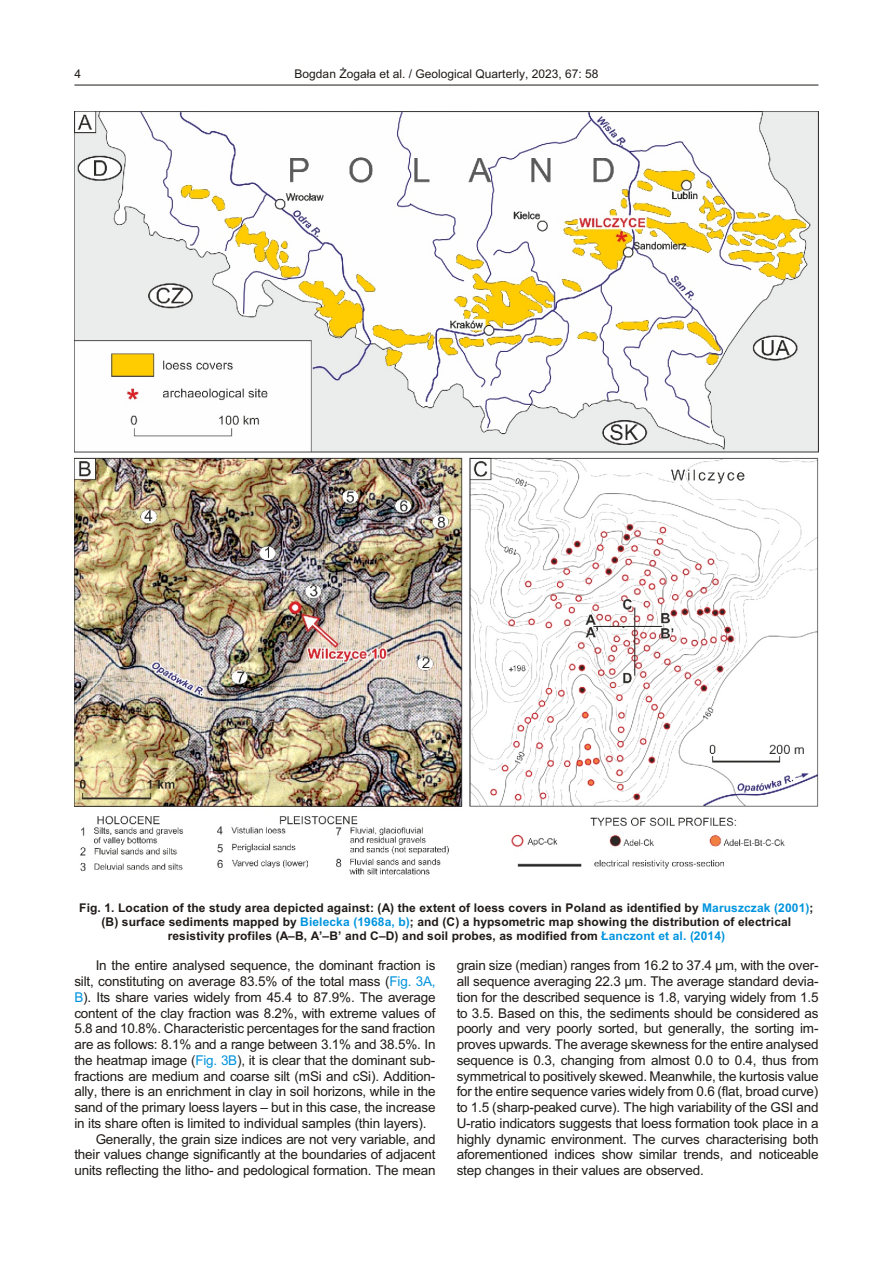
<style>
.page{position:relative;width:894px;height:1263px;background:#fff}
.page>*{position:absolute;margin:0;border:0;box-sizing:border-box;transform-origin:0 0}
.t1{font:13.5px/15.8px "Arial";letter-spacing:-.015em;color:#1f1a17;text-align:justify}
.t2{font:700 12px/14.4px "Arial";letter-spacing:.01em;color:#1f1a17;text-align:center}
.t3{font:12px "Arial";color:#1f1a17}
.s1{color:#0094de}
</style>
<div class="page">
<hr style="left:74px;top:85px;width:745px;height:1px;background:#1f1a17">
<img style="left:74px;top:112px;width:745px;height:763px">
<p class="t3" style="left:74px;top:69px;width:8px">4</p>
<p class="t3" style="left:295px;top:69px;width:305px">Bogdan ¯oga³a et al. / Geo log i cal Quar terly, 2023, 67: 58</p>
<p class="t2" style="left:79px;top:901px;width:736px">Fig. 1. Lo ca tion of the study area de picted against: (A) the ex tent of loess cov ers in Po land as iden ti fied by <span class="s1">Maruszczak (2001)</span>; (B) sur face sed i ments mapped by <span class="s1">Bielecka (1968a, b)</span>; and (C) a hypsometric map show ing the dis tri bu tion of elec tri cal<br>re sis tiv ity pro files (A–B, A’–B’ and C–D) and soil probes, as mod i fied from <span class="s1">£anczont et al. (2014)</span></p>
<p class="t1" style="left:96px;top:959px;width:341px">In the en tire ana lysed se quence, the dom i nant frac tion is</p>
<p class="t1" style="left:74px;top:975px;width:363px">silt, con sti tut ing on av er age 83.5% of the to tal mass (<span class="s1">Fig. 3A,</span></p>
<p class="t1" style="left:74px;top:991px;width:363px"><span class="s1">B</span>). Its share var ies widely from 45.4 to 87.9%. The av er age</p>
<p class="t1" style="left:74px;top:1006px;width:363px">con tent of the clay frac tion was 8.2%, with ex treme val ues of</p>
<p class="t1" style="left:74px;top:1022px;width:362px">5.8 and 10.8%. Char ac ter is tic per cent ages for the sand frac tion</p>
<p class="t1" style="left:74px;top:1038px;width:363px">are as fol lows: 8.1% and a range be tween 3.1% and 38.5%. In</p>
<p class="t1" style="left:74px;top:1054px;width:363px">the heatmap im age (<span class="s1">Fig. 3B</span>), it is clear that the dom i nant sub -</p>
<p class="t1" style="left:74px;top:1069px;width:363px">frac tions are me dium and coarse silt (mSi and cSi). Ad di tion -</p>
<p class="t1" style="left:74px;top:1085px;width:363px">ally, there is an en rich ment in clay in soil ho ri zons, while in the</p>
<p class="t1" style="left:74px;top:1101px;width:363px">sand of the pri mary loess lay ers – but in this case, the in crease</p>
<p class="t1" style="left:74px;top:1117px;width:354px">in its share of ten is lim ited to in di vid ual sam ples (thin lay ers).</p>
<p class="t1" style="left:96px;top:1132px;width:341px">Gen er ally, the grain size in di ces are not very vari able, and</p>
<p class="t1" style="left:74px;top:1148px;width:363px">their val ues change sig nif i cantly at the bound aries of ad ja cent</p>
<p class="t1" style="left:74px;top:1164px;width:363px">units re flect ing the litho- and pedological for ma tion. The mean</p>
<p class="t1" style="left:457px;top:959px;width:364px">grain size (me dian) ranges from 16.2 to 37.4 µm, with the over - all se quence av er ag ing 22.3 µm. The av er age stan dard de vi a - tion for the de scribed se quence is 1.8, vary ing widely from 1.5 to 3.5. Based on this, the sed i ments should be con sid ered as poorly and very poorly sorted, but gen er ally, the sort ing im - proves up wards. The av er age skew ness for the en tire ana lysed se quence is 0.3, chang ing from al most 0.0 to 0.4, thus from sym met ri cal to pos i tively skewed. Mean while, the kurtosis value for the en tire se quence var ies widely from 0.6 (flat, broad curve) to 1.5 (sharp-peaked curve). The high vari abil ity of the GSI and U-ra tio in di ca tors sug gests that loess for ma tion took place in a highly dy namic en vi ron ment. The curves char ac ter is ing both afore men tioned in di ces show sim i lar trends, and no tice able step changes in their val ues are ob served.</p>
</div>
